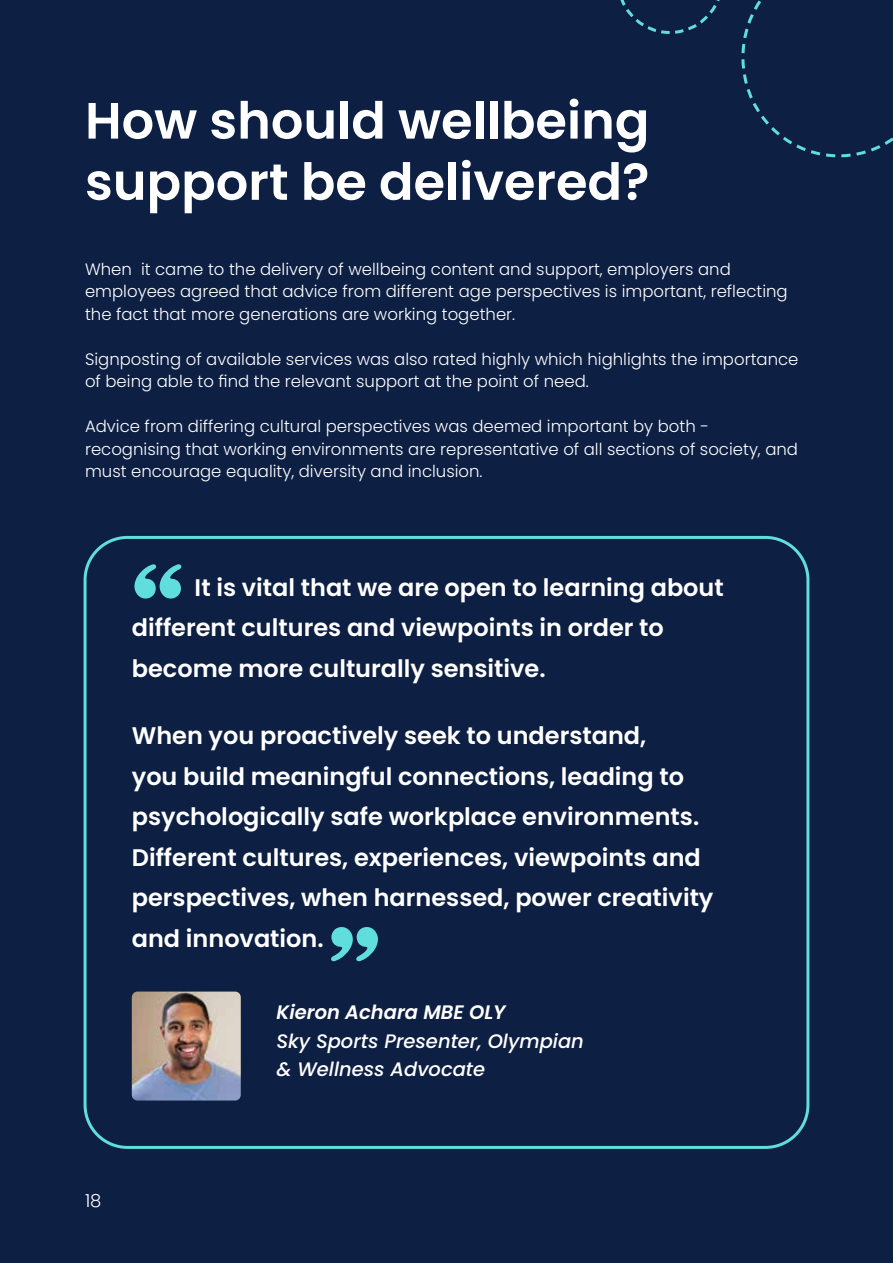
<style>
.page{position:relative;width:893px;height:1263px;background:#0d1f43}
.page>*{position:absolute;margin:0;border:0;box-sizing:border-box;transform-origin:0 0}
.t1{font:108px "Stencil";color:#60dedd}
.t2{font:600 51px/61.2px "Poppins";color:#fff}
.t3{font:600 24px/40.5px "Poppins";color:#fff}
.t4{font:italic 500 19.5px/28.5px "Poppins";color:#fff}
.t5{font:italic 600 19.5px "Poppins";color:#fff}
.t6{font:300 18px "Poppins";color:#fff}
.t7{font:300 16.5px/22.5px "Poppins";color:#fff}
</style>
<div class="page">
<svg style="left:620px;top:0;width:100px;height:34px"></svg>
<svg style="left:741px;top:0;width:152px;height:158px"></svg>
<div style="left:84px;top:536px;width:725px;height:613px;border:3px solid #60dedd;border-radius:43px"></div>
<img style="left:132px;top:991px;width:109px;height:109px">
<h2 class="t2" style="left:85px;top:90px;width:566px">How should wellbeing support be delivered?</h2>
<p class="t7" style="left:85px;top:258px;width:704px">When it came to the delivery of wellbeing content and support, employers and employees agreed that advice from different age perspectives is important, reflecting the fact that more generations are working together.</p>
<p class="t7" style="left:85px;top:348px;width:715px">Signposting of available services was also rated highly which highlights the importance of being able to find the relevant support at the point of need.</p>
<p class="t7" style="left:85px;top:415px;width:714px">Advice from differing cultural perspectives was deemed important by both - recognising that working environments are representative of all sections of society, and must encourage equality, diversity and inclusion.</p>
<h1 class="t1" style="left:189px;top:623px;width:63px;rotate:-180deg">”</h1>
<h3 class="t3" style="left:132px;top:567px;width:593px;text-indent:63px">It is vital that we are open to learning about different cultures and viewpoints in order to become more culturally sensitive.</h3>
<p class="t3" style="left:132px;top:715px;width:583px">When you proactively seek to understand,<br>you build meaningful connections, leading to psychologically safe workplace environments.<br>Different cultures, experiences, viewpoints and perspectives, when harnessed, power creativity and innovation.</p>
<h1 class="t1" style="left:324px;top:902px;width:63px">”</h1>
<p class="t6" style="left:85px;top:1191px;width:18px">18</p>
<p class="t5" style="left:276px;top:1001px;width:231px">Kieron Achara MBE OLY</p>
<p class="t4" style="left:276px;top:1027px;width:309px">Sky Sports Presenter, Olympian &amp; Wellness Advocate</p>
</div>
